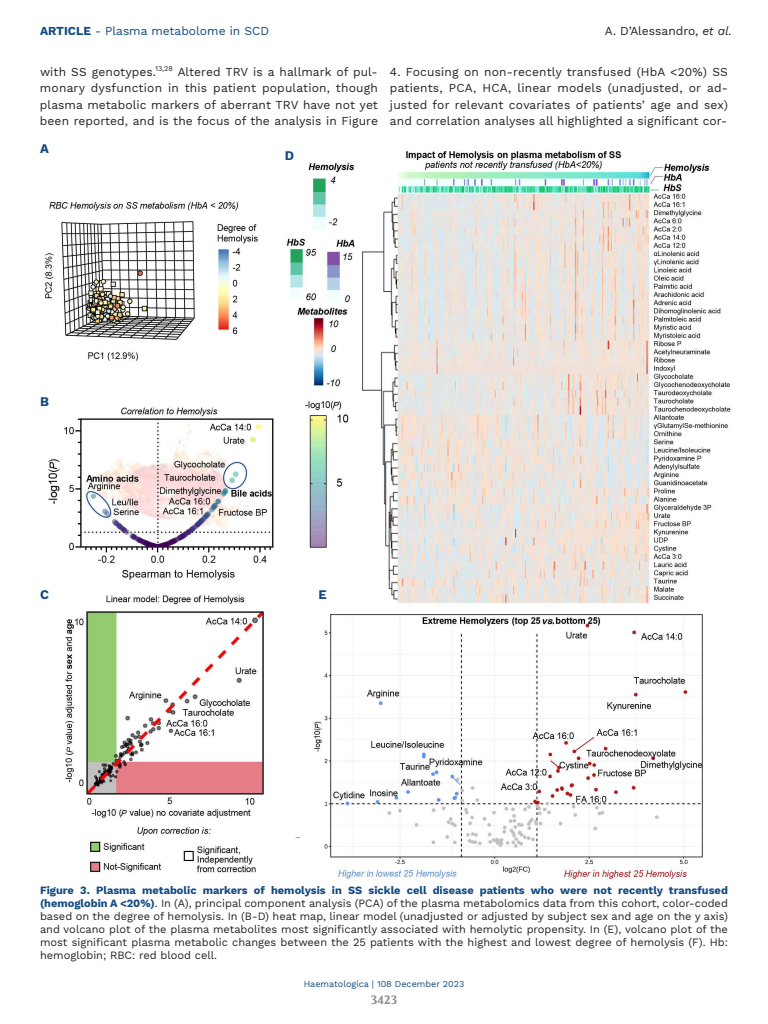
<style>
.page{position:relative;width:768px;height:1024px;background:#fff}
.page>*{position:absolute;margin:0;border:0;box-sizing:border-box;transform-origin:0 0}
.t1{font:700 13px "Work Sans";color:#134a80}
.t2{font:12px/16.5px "Work Sans";letter-spacing:.005em;color:#222221;text-align:justify}
.t3{font:12px "Work Sans";color:#134a80}
.t4{font:700 12px "Volkhov";color:#919190}
.t5{font:11px/13px "Work Sans";color:#222221;text-align:justify}
.t6{font:9px "Work Sans";color:#134a80}
.s1{font-weight:700}
.s2{font-style:italic}
.s3{font-weight:700;color:#134a80}
</style>
<div class="page">
<img style="left:45px;top:151px;width:686px;height:728px">
<p class="t3" style="left:40px;top:24px;width:231px"><span class="s1">ARTICLE</span> - Plasma metabolome in SCD</p>
<p class="t2" style="left:605px;top:23px;width:129px">A. D’Alessandro, <span class="s2">et al.</span></p>
<p class="t2" style="left:40px;top:63px;width:340px">with SS genotypes.<sup>13,28</sup> Altered TRV is a hallmark of pul&shy;monary dysfunction in this patient population, though plasma metabolic markers of aberrant TRV have not yet been reported, and is the focus of the analysis in Figure</p>
<p class="t2" style="left:390px;top:63px;width:340px">4. Focusing on non-recently transfused (HbA &lt;20%) SS patients, PCA, HCA, linear models (unadjusted, or ad&shy;justed for relevant covariates of patients’ age and sex) and correlation analyses all highlighted a significant cor-</p>
<p class="t1" style="left:40px;top:140px;width:10px">A</p>
<p class="t1" style="left:40px;top:394px;width:10px">B</p>
<p class="t1" style="left:285px;top:148px;width:11px">D</p>
<p class="t1" style="left:40px;top:587px;width:10px">C</p>
<p class="t1" style="left:319px;top:587px;width:10px">E</p>
<p class="t5" style="left:40px;top:884px;width:690px"><span class="s3">Figure 3. Plasma metabolic markers of hemolysis in SS sickle cell disease patients who were not recently transfused (hemoglobin A &lt;20%)</span>. In (A), principal component analysis (PCA) of the plasma metabolomics data from this cohort, color-coded based on the degree of hemolysis. In (B-D) heat map, linear model (unadjusted or adjusted by subject sex and age on the y axis) and volcano plot of the plasma metabolites most significantly associated with hemolytic propensity. In (E), volcano plot of the most significant plasma metabolic changes between the 25 patients with the highest and lowest degree of hemolysis (F). Hb: hemoglobin; RBC: red blood cell.</p>
<p class="t6" style="left:304px;top:978px;width:162px">Haematologica | 108 December 2023</p>
<p class="t4" style="left:371px;top:992px;width:28px">3423</p>
</div>
